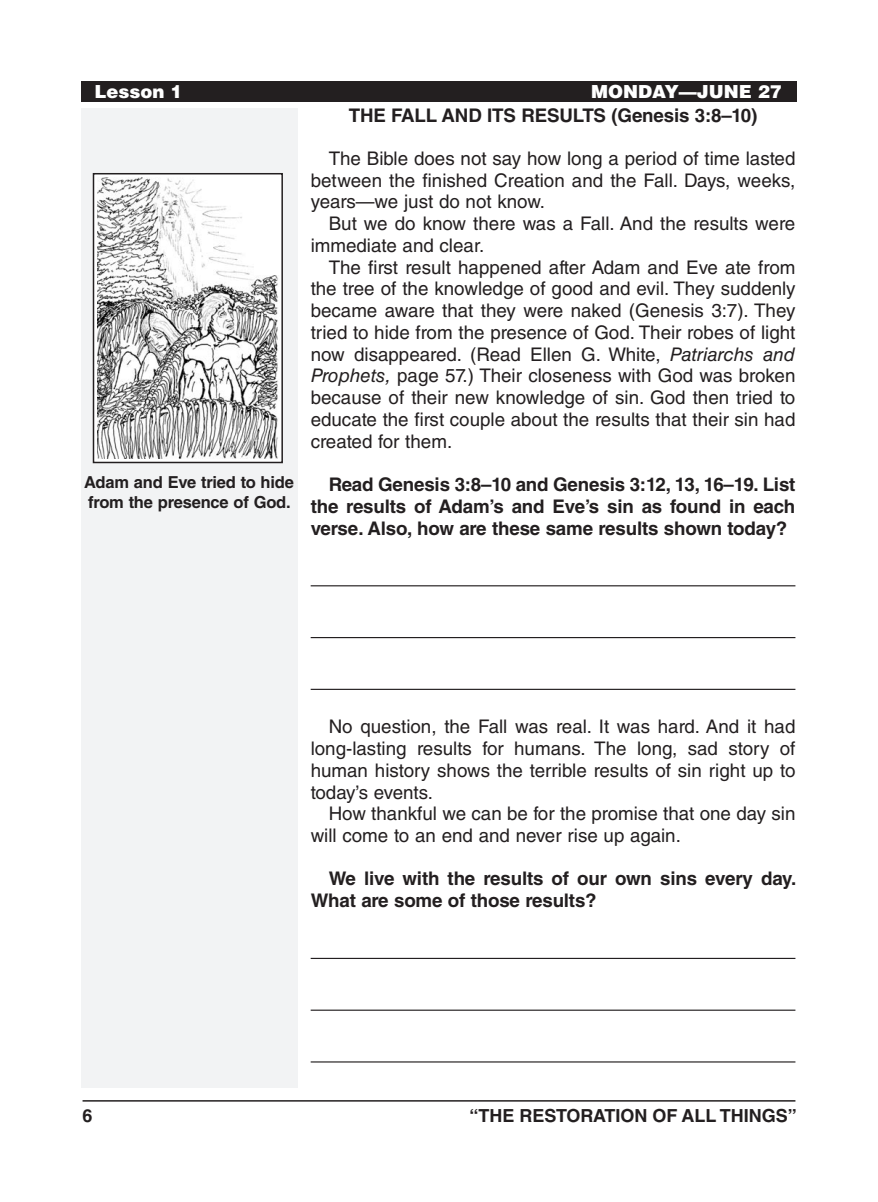
<style>
.page{position:relative;width:878px;height:1202px;background:#fff}
.page>*{position:absolute;margin:0;border:0;box-sizing:border-box;transform-origin:0 0}
.Body_Text{font:18.75px/21.8px "Helvetica LT Std";color:#231f20}
.Body_Text_SpaceBefor{font:18.75px/21.8px "Helvetica LT Std";color:#231f20;text-align:justify}
.Body_Text_Bold_Space{font:700 18.75px/21.8px "Helvetica LT Std";letter-spacing:-.01em;color:#231f20;text-align:justify}
.Subheadings{font:700 18.75px "Helvetica LT Std";letter-spacing:-.01em;color:#231f20}
.Footer_-_Right{font:700 18px "Helvetica LT Std";color:#231f20}
.Running_Head_-_Right{font:900 18px "Helvetica LT Std";color:#fff}
.Running_Head_-_Left{font:900 18px "Helvetica LT Std";color:#fff}
.Image_Captions{font:700 16.5px/19.5px "Helvetica LT Std";letter-spacing:-.01em;color:#231f20}
.s1{font-style:italic}
</style>
<div class="page">
<hr style="left:82px;top:1100px;width:713px;height:1px;background:#231f20">
<div style="left:81px;top:108px;width:216px;height:979px;background:#f2f3f4"></div>
<div style="left:81px;top:81px;width:715px;height:20px;background:#231f20"></div>
<hr style="left:310px;top:585px;width:485px;height:1px;background:#231f20">
<hr style="left:310px;top:637px;width:485px;height:1px;background:#231f20">
<hr style="left:310px;top:688px;width:485px;height:2px;background:#231f20">
<hr style="left:310px;top:957px;width:485px;height:2px;background:#231f20">
<hr style="left:310px;top:1009px;width:485px;height:1px;background:#231f20">
<hr style="left:310px;top:1061px;width:485px;height:1px;background:#231f20">
<svg style="left:96px;top:176px;width:184px;height:284px"></svg>
<img style="left:98px;top:178px;width:181px;height:281px">
<div style="left:93px;top:173px;width:190px;height:290px;border:2px solid #231f20"></div>
<p class="Running_Head_-_Left" style="left:94px;top:79px;width:90px">Lesson 1</p>
<p class="Running_Head_-_Right" style="left:591px;top:79px;width:192px">MONDAY—JUNE 27</p>
<p class="Subheadings" style="left:349px;top:103px;width:410px">THE FALL AND ITS RESULTS (Genesis 3:8–10)</p>
<p class="Body_Text_SpaceBefor" style="left:311px;top:147px;width:486px;text-indent:18px">The Bible does not say how long a period of time lasted between the finished Creation and the Fall. Days, weeks, years—we just do not know.</p>
<p class="Body_Text" style="left:311px;top:213px;width:486px;text-indent:18px">But we do know there was a Fall. And the results were immediate and clear.</p>
<p class="Body_Text" style="left:311px;top:256px;width:486px;text-align:justify;text-indent:18px">The first result happened after Adam and Eve ate from the tree of the knowledge of good and evil. They suddenly became aware that they were naked (Genesis 3:7). They tried to hide from the presence of God. Their robes of light now disappeared. (Read Ellen G. White, <span class="s1">Patriarchs and Prophets,</span> page 57.) Their closeness with God was broken because of their new knowledge of sin. God then tried to educate the first couple about the results that their sin had created for them.</p>
<p class="Body_Text_Bold_Space" style="left:311px;top:473px;width:486px;text-indent:18px">Read Genesis 3:8–10 and Genesis 3:12, 13, 16–19. List the results of Adam’s and Eve’s sin as found in each verse. Also, how are these same results shown today?</p>
<p class="Image_Captions" style="left:84px;top:472px;width:211px">Adam and Eve tried to hide from the presence of God.</p>
<p class="Body_Text_SpaceBefor" style="left:311px;top:716px;width:486px;text-indent:18px">No question, the Fall was real. It was hard. And it had long-lasting results for humans. The long, sad story of human history shows the terrible results of sin right up to today’s events.</p>
<p class="Body_Text" style="left:311px;top:803px;width:486px;text-indent:18px">How thankful we can be for the promise that one day sin will come to an end and never rise up again.</p>
<p class="Body_Text_Bold_Space" style="left:311px;top:867px;width:487px;text-indent:18px">We live with the results of our own sins every day.<br>What are some of those results?</p>
<p class="Footer_-_Right" style="left:82px;top:1104px;width:12px">6</p>
<p class="Footer_-_Right" style="left:469px;top:1104px;width:329px">“THE RESTORATION OF ALL THINGS”</p>
</div>
